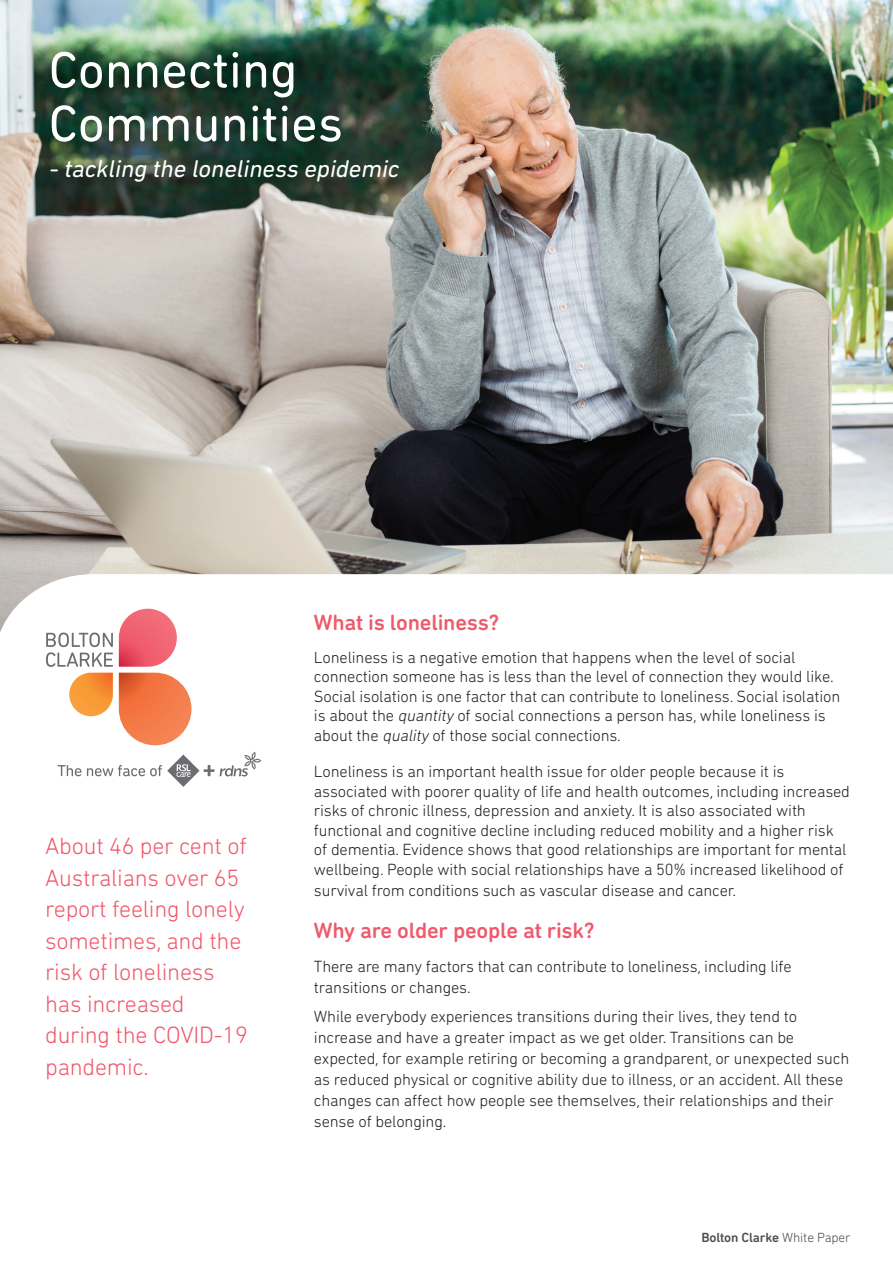
<style>
.page{position:relative;width:893px;height:1263px;background:#fff}
.page>*{position:absolute;margin:0;border:0;box-sizing:border-box;transform-origin:0 0}
.t1{font:52.05px/53.6px "DIN Next Rounded LT Pro";color:#fff}
.t2{font:italic 24.75px "DIN Next Rounded LT Pro";color:#fff}
.t3{font:300 24px/31.5px "DIN Next Rounded LT Pro";letter-spacing:-.01em;color:#f0596c}
.t4{font:500 22.5px "DIN Next Rounded LT Pro";letter-spacing:-.01em;color:#f0596c}
.t5{font:300 16.5px/19.5px "DIN Next Rounded LT Pro";letter-spacing:-.01em;color:#231f20}
.t6{font:500 13.5px "DIN Next Rounded LT Pro";letter-spacing:-.01em;color:#4b4c4d}
.s1{font-style:italic}
.s2{font-weight:300}
</style>
<div class="page">
<img style="left:0;top:0;width:893px;height:574px">
<svg style="left:0;top:574px;width:699px;height:203px"></svg>
<svg style="left:46px;top:632px;width:67px;height:35px"></svg>
<svg style="left:119px;top:673px;width:72px;height:72px"></svg>
<svg style="left:119px;top:609px;width:58px;height:58px"></svg>
<svg style="left:69px;top:673px;width:44px;height:43px"></svg>
<svg style="left:58px;top:765px;width:23px;height:11px"></svg>
<svg style="left:87px;top:752px;width:174px;height:35px"></svg>
<h1 class="t1" style="left:49px;top:43px;width:296px">Connecting<br>Communities</h1>
<h2 class="t2" style="left:49px;top:155px;width:356px">-tackling the loneliness epidemic</h2>
<h3 class="t3" style="left:45px;top:830px;width:204px">About 46 per cent of<br>Australians over 65 report feeling lonely sometimes, and the risk of loneliness has increased during the COVID-19 pandemic.</h3>
<h3 class="t4" style="left:314px;top:610px;width:187px">What is loneliness?</h3>
<p class="t5" style="left:314px;top:647px;width:528px">Loneliness is a negative emotion that happens when the level of social connection someone has is less than the level of connection they would like.<br>Social isolation is one factor that can contribute to loneliness. Social isolation is about the <span class="s1">quantity</span> of social connections a person has, while loneliness is about the <span class="s1">quality</span> of those social connections.</p>
<p class="t5" style="left:314px;top:762px;width:538px">Loneliness is an important health issue for older people because it is associated with poorer quality of life and health outcomes, including increased risks of chronic illness, depression and anxiety. It is also associated with functional and cognitive decline including reduced mobility and a higher risk of dementia. Evidence shows that good relationships are important for mental wellbeing. People with social relationships have a 50% increased likelihood of</p>
<p class="t5" style="left:314px;top:880px;width:424px">survival from conditions such as vascular disease and cancer.</p>
<h3 class="t4" style="left:314px;top:917px;width:282px">Why are older people at risk?</h3>
<p class="t5" style="left:314px;top:956px;width:479px;line-height:21px">There are many factors that can contribute to loneliness, including life transitions or changes.</p>
<p class="t5" style="left:314px;top:1006px;width:537px;line-height:21px">While everybody experiences transitions during their lives, they tend to increase and have a greater impact as we get older. Transitions can be expected, for example retiring or becoming a grandparent, or unexpected such as reduced physical or cognitive ability due to illness, or an accident. All these changes can affect how people see themselves, their relationships and their sense of belonging.</p>
<p class="t6" style="left:701px;top:1229px;width:151px">Bolton Clarke <span class="s2">White Paper</span></p>
</div>
